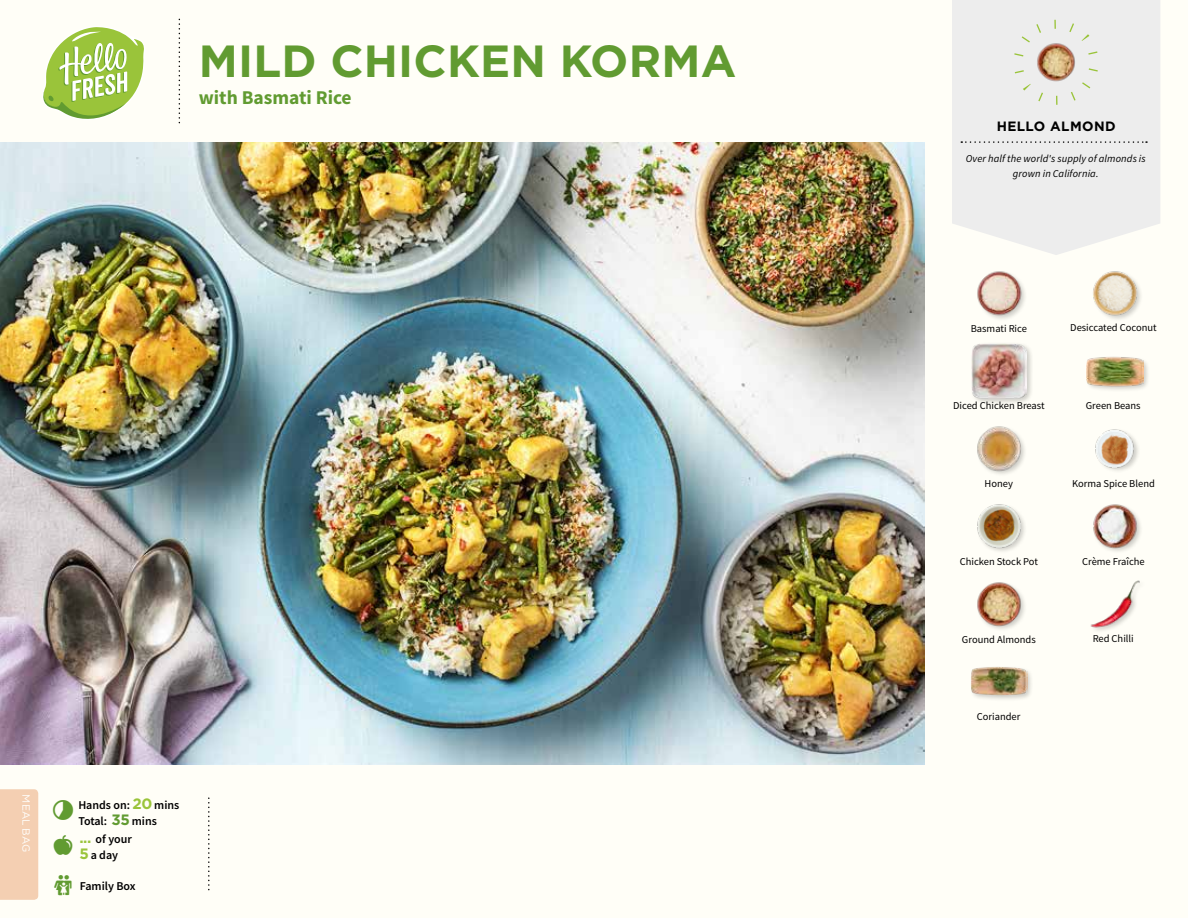
<style>
.page{position:relative;width:1188px;height:918px;background:#fffef7}
.page>*{position:absolute;margin:0;border:0;box-sizing:border-box;transform-origin:0 0}
.t1{font:700 45px "Gotham";letter-spacing:.005em;color:#619b31}
.t2{font:700 19.5px "Source Sans Pro";color:#619b31}
.t3{font:700 13.5px "Gotham";letter-spacing:.03em;color:#000}
.t4{font:600 12px/15.8px "Source Sans Pro";color:#000}
.t5{font:10.5px "Source Sans Pro";color:#000}
.t6{font:italic 10.5px/14.7px "Source Sans Pro";letter-spacing:.01em;color:#000;text-align:center}
.t7{font:10.5px "Gotham";letter-spacing:-.005em;color:#fffefb}
.s1{font-family:"Gotham";font-weight:700;font-size:15px;color:#9ac43a}
.s2{font-family:"Gotham";font-weight:700;font-size:15px;color:#619b31}
</style>
<div class="page">
<div style="left:0;top:789px;width:38px;height:111px;background:#f4cfb2"></div>
<div style="left:952px;top:0;width:208px;height:255px;background:#ededed"></div>
<svg style="left:961px;top:141px;width:186px;height:2px"></svg>
<img style="left:1032px;top:38px;width:49px;height:49px">
<div style="left:1014px;top:20px;width:85px;height:85px;border:9px dashed #9ac43a;border-radius:50%"></div>
<img style="left:1095px;top:429px;width:43px;height:42px">
<img style="left:977px;top:426px;width:48px;height:48px">
<img style="left:1093px;top:271px;width:48px;height:48px">
<img style="left:977px;top:271px;width:48px;height:48px">
<div style="left:1085px;top:355px;width:65px;height:38px;background:#000;opacity:.2"></div>
<img style="left:1086px;top:355px;width:57px;height:38px">
<div style="left:970px;top:341px;width:64px;height:65px;background:#000;opacity:.2"></div>
<img style="left:971px;top:343px;width:56px;height:56px">
<img style="left:1090px;top:580px;width:50px;height:51px">
<img style="left:977px;top:582px;width:48px;height:47px">
<div style="left:970px;top:665px;width:64px;height:38px;background:#000;opacity:.2"></div>
<img style="left:970px;top:665px;width:58px;height:38px">
<img style="left:1093px;top:504px;width:48px;height:48px">
<img style="left:977px;top:504px;width:48px;height:47px">
<img style="left:0;top:142px;width:925px;height:623px">
<svg style="left:43px;top:27px;width:101px;height:92px"></svg>
<h1 class="t1" style="left:199px;top:32px;width:539px">MILD CHICKEN KORMA</h1>
<h2 class="t2" style="left:199px;top:84px;width:154px">with Basmati Rice</h2>
<p class="t7" style="left:32px;top:794px;width:59px;rotate:90deg">MEAL BAG</p>
<p class="t4" style="left:78px;top:797px;width:103px">Hands on: <span class="s1">20</span> mins<br>Total: <span class="s2">35</span> mins</p>
<p class="t4" style="left:79px;top:831px;width:54px"><span class="s1">...</span> of your<br><span class="s1">5</span> a day</p>
<p class="t4" style="left:80px;top:878px;width:57px">Family Box</p>
<p class="t3" style="left:997px;top:117px;width:120px">HELLO ALMOND</p>
<p class="t6" style="left:966px;top:151px;width:182px">Over half the world's supply of almonds is grown in California.</p>
<p class="t5" style="left:971px;top:322px;width:58px">Basmati Rice</p>
<p class="t5" style="left:1070px;top:321px;width:88px">Desiccated Coconut</p>
<p class="t5" style="left:953px;top:399px;width:93px">Diced Chicken Breast</p>
<p class="t5" style="left:1086px;top:399px;width:56px">Green Beans</p>
<p class="t5" style="left:985px;top:477px;width:30px">Honey</p>
<p class="t5" style="left:1072px;top:477px;width:84px">Korma Spice Blend</p>
<p class="t5" style="left:960px;top:555px;width:80px">Chicken Stock Pot</p>
<p class="t5" style="left:1082px;top:555px;width:64px">Crème Fraîche</p>
<p class="t5" style="left:962px;top:633px;width:75px">Ground Almonds</p>
<p class="t5" style="left:1093px;top:632px;width:43px">Red Chilli</p>
<p class="t5" style="left:977px;top:710px;width:45px">Coriander</p>
</div>
